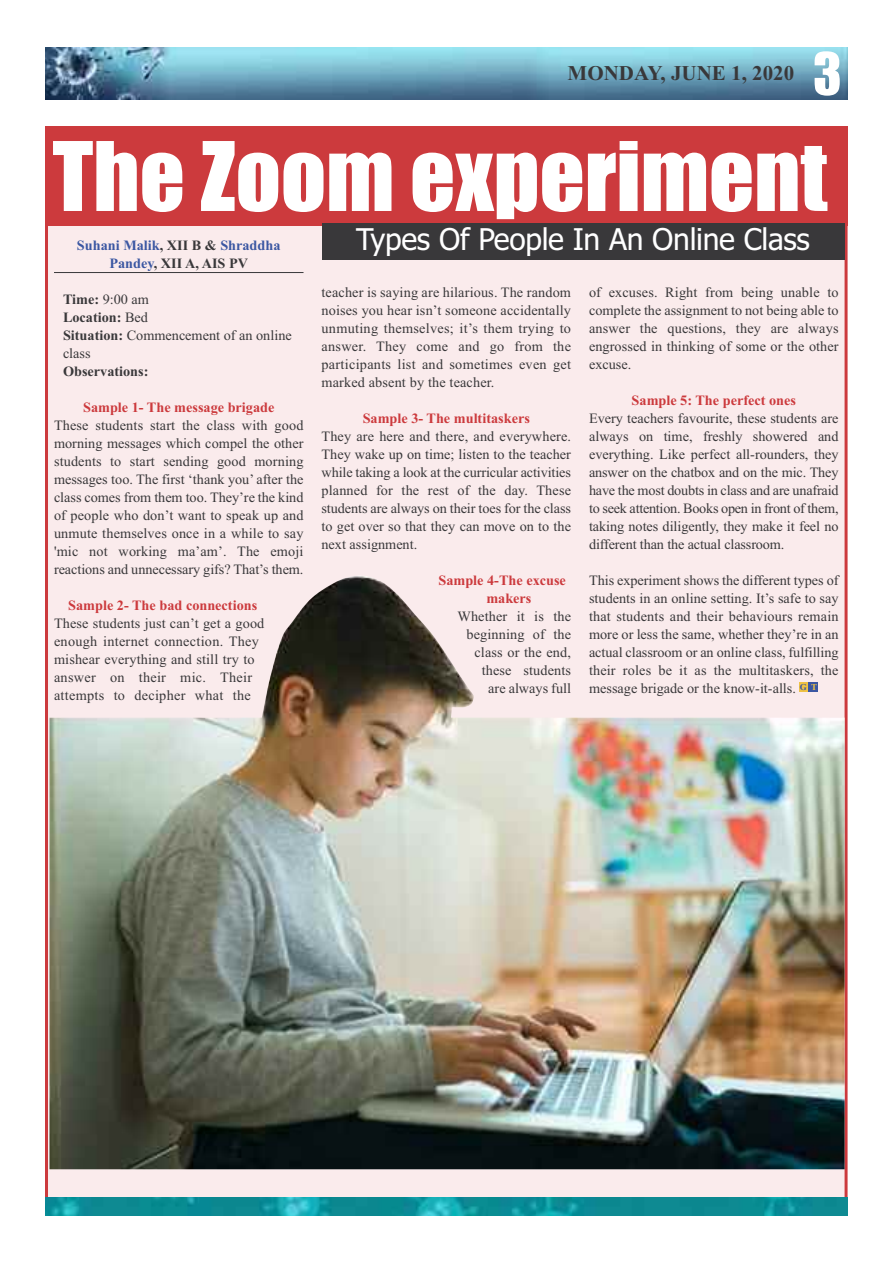
<style>
.page{position:relative;width:893px;height:1263px;background:#fff}
.page>*{position:absolute;margin:0;border:0;box-sizing:border-box;transform-origin:0 0}
.t1{font:88.5px "Impact";color:#fff}
.t2{font:54px "Impact";color:#fff}
.t3{font:30px "Tahoma";letter-spacing:-.01em;color:#fff}
.t4{font:700 21px "Times New Roman";color:#39383a}
.t5{font:14.25px/18px "Times New Roman";letter-spacing:.01em;color:#39383a;text-align:justify}
.t6{font:700 14.25px/18px "Times New Roman";color:#cc3a3d}
.t7{font:700 14.25px/18px "Times New Roman";color:#3b57a2;text-align:center}
.t8{font:700 14.25px "Times New Roman";color:#39383a}
.s1{color:#39383a}
.s2{font-weight:700}
</style>
<div class="page">
<div style="left:48px;top:129px;width:796px;height:1070px;background:#faebec"></div>
<svg style="left:45px;top:47px;width:803px;height:1px"></svg>
<img style="left:45px;top:48px;width:803px;height:51px">
<img style="left:50px;top:576px;width:794px;height:593px">
<div style="left:45px;top:126px;width:803px;height:99px;background:#cc3a3d"></div>
<img style="left:45px;top:1197px;width:803px;height:18px">
<hr style="left:54px;top:272px;width:249px;height:1px;background:#39383a">
<div style="left:800px;top:682px;width:9px;height:9px;background:#efc244"></div>
<div style="left:809px;top:682px;width:9px;height:9px;background:#3b57a2"></div>
<div style="left:322px;top:223px;width:522px;height:37px;background:#39383a"></div>
<h3 class="t4" style="left:568px;top:60px;width:228px">MONDAY, JUNE 1, 2020</h3>
<h2 class="t2" style="left:813px;top:45px;width:30px">3</h2>
<h1 class="t1" style="left:52px;top:129px;width:776px">The Zoom experiment</h1>
<p class="t7" style="left:77px;top:236px;width:205px">Suhani Malik<span class="s1">, XII B &amp;</span> Shraddha<br>Pandey<span class="s1">, XII A, AIS PV</span></p>
<p class="t5" style="left:63px;top:290px;width:230px;text-align:left"><span class="s2">Time:</span> 9:00 am<br><span class="s2">Location:</span> Bed<br><span class="s2">Situation:</span> Commencement of an online class</p>
<p class="t8" style="left:63px;top:362px;width:87px">Observations:</p>
<p class="t6" style="left:83px;top:398px;width:193px">Sample 1- The message brigade</p>
<p class="t5" style="left:54px;top:416px;width:251px">These students start the class with good morning messages which compel the other students to start sending good morning messages too. The first ‘thank you’ after the class comes from them too. They’re the kind of people who don’t want to speak up and unmute themselves once in a while to say 'mic not working ma’am’. The emoji reactions and unnecessary gifs? That’s them.</p>
<p class="t6" style="left:68px;top:596px;width:190px">Sample 2- The bad connections</p>
<p class="t5" style="left:54px;top:614px;width:212px;text-align:left">These students just can’t get a good enough internet connection. They mishear everything and still try to answer on their mic. Their attempts to decipher what the</p>
<h3 class="t3" style="left:356px;top:222px;width:455px">Types Of People In An Online Class</h3>
<p class="t5" style="left:321px;top:283px;width:251px">teacher is saying are hilarious. The random noises you hear isn’t someone accidentally unmuting themselves; it’s them trying to answer. They come and go from the participants list and sometimes even get marked absent by the teacher.</p>
<p class="t6" style="left:363px;top:409px;width:169px">Sample 3- The multitaskers</p>
<p class="t5" style="left:321px;top:427px;width:251px">They are here and there, and everywhere.<br>They wake up on time; listen to the teacher while taking a look at the curricular activities planned for the rest of the day. These students are always on their toes for the class to get over so that they can move on to the next assignment.</p>
<p class="t6" style="left:486px;top:571px;width:81px;text-indent:-48px">Sample 4-The excuse makers</p>
<p class="t5" style="left:457px;top:607px;width:115px;text-align:right">Whether it is the beginning of the class or the end, these students<br>are always full</p>
<p class="t5" style="left:589px;top:283px;width:251px">of excuses. Right from being unable to complete the assignment to not being able to answer the questions, they are always engrossed in thinking of some or the other excuse.</p>
<p class="t6" style="left:632px;top:391px;width:166px">Sample 5: The perfect ones</p>
<p class="t5" style="left:589px;top:409px;width:251px">Every teachers favourite, these students are always on time, freshly showered and everything. Like perfect all-rounders, they answer on the chatbox and on the mic. They have the most doubts in class and are unafraid to seek attention. Books open in front of them, taking notes diligently, they make it feel no different than the actual classroom.</p>
<p class="t5" style="left:589px;top:571px;width:251px">This experiment shows the different types of students in an online setting. It’s safe to say that students and their behaviours remain more or less the same, whether they’re in an actual classroom or an online class, fulfilling their roles be it as the multitaskers, the message brigade or the know-it-alls. <sup>G</sup> <sup>T</sup></p>
</div>
